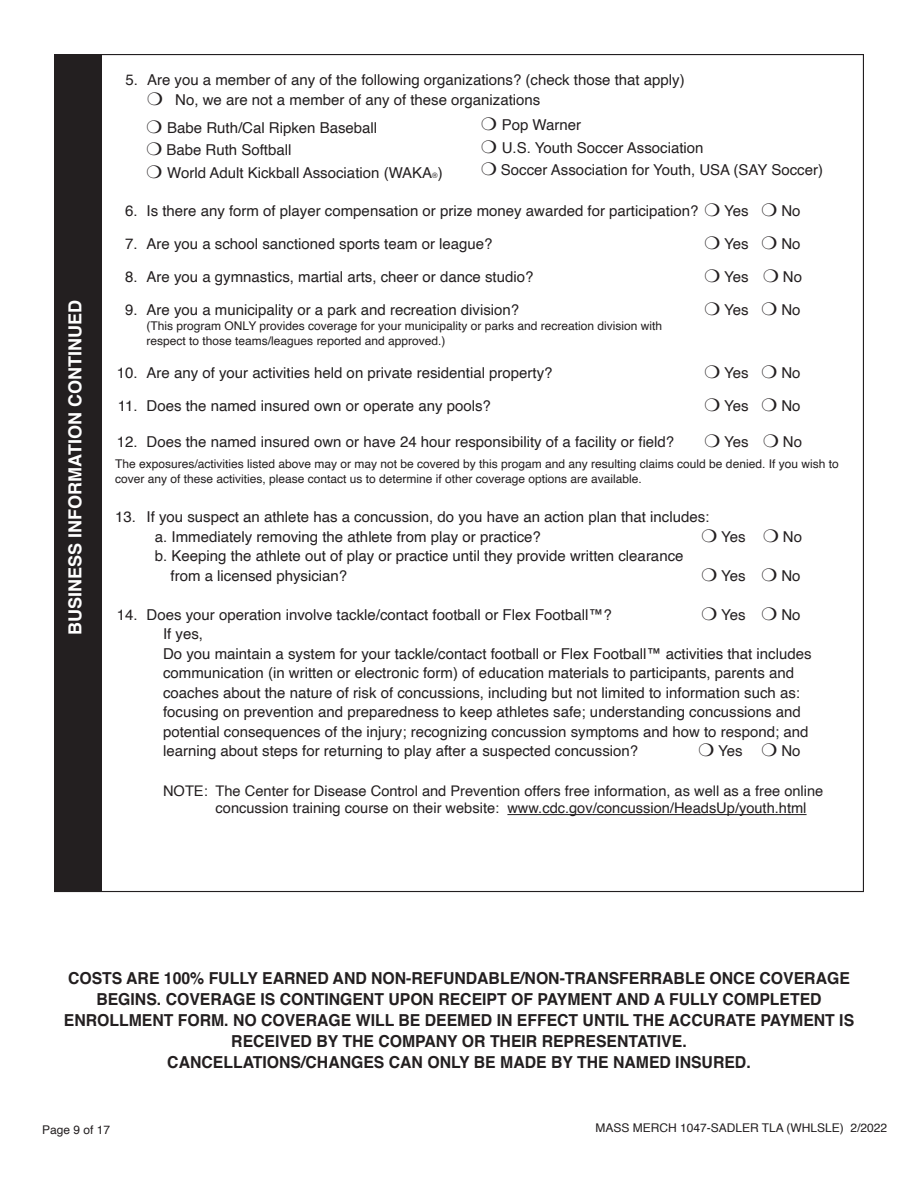
<style>
.page{position:relative;width:918px;height:1188px;background:#fff}
.page>*{position:absolute;margin:0;border:0;box-sizing:border-box;transform-origin:0 0}
.t1{font:700 18px "Helvetica";color:#fff}
.t2{font:700 16.5px/21px "Helvetica";color:#231f20;text-align:center;scale:.96 1}
.t3{font:15px/19.5px "Helvetica";color:#231f20}
.t4{font:14.7px/17.2px "Helvetica";color:#231f20}
.t5{font:12px/15px "Helvetica";color:#231f20}
.s1{font-size:7.5px}
</style>
<div class="page">
<div style="left:54px;top:54px;width:47px;height:837px;background:#231f20"></div>
<hr style="left:507px;top:814px;width:300px;height:1px;background:#231f20">
<p class="t1" style="left:61px;top:635px;width:336px;rotate:-90deg">BUSINESS INFORMATION CONTINUED</p>
<p class="t3" style="left:175px;top:71px;width:511px;text-indent:-50px">5. Are you a member of any of the following organizations? (check those that apply)<br>No, we are not a member of any of these organizations</p>
<p class="t3" style="left:166px;top:117px;width:278px;line-height:22.5px">Babe Ruth/Cal Ripken Baseball<br>Babe Ruth Softball<br>World Adult Kickball Association (WAKA<span class="s1">®</span>)</p>
<p class="t3" style="left:501px;top:114px;width:324px;line-height:22.5px">Pop Warner<br>U.S. Youth Soccer Association<br>Soccer Association for Youth, USA (SAY Soccer)</p>
<p class="t3" style="left:125px;top:202px;width:575px">6. Is there any form of player compensation or prize money awarded for participation?</p>
<p class="t3" style="left:724px;top:202px;width:26px">Yes</p>
<p class="t3" style="left:781px;top:202px;width:21px">No</p>
<p class="t3" style="left:125px;top:235px;width:369px">7. Are you a school sanctioned sports team or league?</p>
<p class="t3" style="left:724px;top:235px;width:26px">Yes</p>
<p class="t3" style="left:781px;top:235px;width:21px">No</p>
<p class="t3" style="left:125px;top:268px;width:410px">8. Are you a gymnastics, martial arts, cheer or dance studio?</p>
<p class="t3" style="left:724px;top:268px;width:26px">Yes</p>
<p class="t3" style="left:783px;top:268px;width:21px">No</p>
<p class="t3" style="left:125px;top:301px;width:396px">9. Are you a municipality or a park and recreation division?</p>
<p class="t3" style="left:724px;top:301px;width:26px">Yes</p>
<p class="t3" style="left:781px;top:301px;width:21px">No</p>
<p class="t5" style="left:147px;top:319px;width:517px">(This program ONLY provides coverage for your municipality or parks and recreation division with respect to those teams/leagues reported and approved.)</p>
<p class="t3" style="left:117px;top:364px;width:437px">10. Are any of your activities held on private residential property?</p>
<p class="t3" style="left:724px;top:364px;width:26px">Yes</p>
<p class="t3" style="left:781px;top:364px;width:21px">No</p>
<p class="t3" style="left:118px;top:397px;width:375px">11. Does the named insured own or operate any pools?</p>
<p class="t3" style="left:724px;top:397px;width:26px">Yes</p>
<p class="t3" style="left:781px;top:397px;width:21px">No</p>
<p class="t3" style="left:117px;top:433px;width:559px">12. Does the named insured own or have 24 hour responsibility of a facility or field?</p>
<p class="t3" style="left:724px;top:433px;width:26px">Yes</p>
<p class="t3" style="left:783px;top:433px;width:21px">No</p>
<p class="t5" style="left:115px;top:457px;width:725px">The exposures/activities listed above may or may not be covered by this progam and any resulting claims could be denied. If you wish to cover any of these activities, please contact us to determine if other coverage options are available.</p>
<p class="t3" style="left:155px;top:508px;width:556px;text-indent:-40px">13. If you suspect an athlete has a concussion, do you have an action plan that includes: a. Immediately removing the athlete from play or practice?</p>
<p class="t3" style="left:721px;top:527px;width:26px">Yes</p>
<p class="t3" style="left:783px;top:527px;width:21px">No</p>
<p class="t3" style="left:171px;top:547px;width:514px;text-indent:-16px">b. Keeping the athlete out of play or practice until they provide written clearance from a licensed physician?</p>
<p class="t3" style="left:721px;top:566px;width:26px">Yes</p>
<p class="t3" style="left:781px;top:566px;width:21px">No</p>
<p class="t3" style="left:117px;top:605px;width:497px">14. Does your operation involve tackle/contact football or Flex Football™?</p>
<p class="t3" style="left:721px;top:605px;width:26px">Yes</p>
<p class="t3" style="left:781px;top:605px;width:21px">No</p>
<p class="t3" style="left:163px;top:625px;width:650px">If yes,<br>Do you maintain a system for your tackle/contact football or Flex Football™ activities that includes communication (in written or electronic form) of education materials to participants, parents and coaches about the nature of risk of concussions, including but not limited to information such as: focusing on prevention and preparedness to keep athletes safe; understanding concussions and potential consequences of the injury; recognizing concussion symptoms and how to respond; and learning about steps for returning to play after a suspected concussion?</p>
<p class="t3" style="left:718px;top:742px;width:26px">Yes</p>
<p class="t3" style="left:781px;top:742px;width:21px">No</p>
<p class="t4" style="left:216px;top:783px;width:609px;text-indent:-53px">NOTE: The Center for Disease Control and Prevention offers free information, as well as a free online concussion training course on their website: www.cdc.gov/concussion/HeadsUp/youth.html</p>
<p class="t2" style="left:64px;top:968px;width:825px">COSTS ARE 100% FULLY EARNED AND NON-REFUNDABLE/NON-TRANSFERRABLE ONCE COVERAGE BEGINS. COVERAGE IS CONTINGENT UPON RECEIPT OF PAYMENT AND A FULLY COMPLETED ENROLLMENT FORM. NO COVERAGE WILL BE DEEMED IN EFFECT UNTIL THE ACCURATE PAYMENT IS RECEIVED BY THE COMPANY OR THEIR REPRESENTATIVE.<br>CANCELLATIONS/CHANGES CAN ONLY BE MADE BY THE NAMED INSURED.</p>
<p class="t5" style="left:42px;top:1123px;width:70px">Page 9 of 17</p>
<p class="t5" style="left:595px;top:1121px;width:293px">MASS MERCH 1047-SADLER TLA (WHLSLE) 2/2022</p>
</div>
